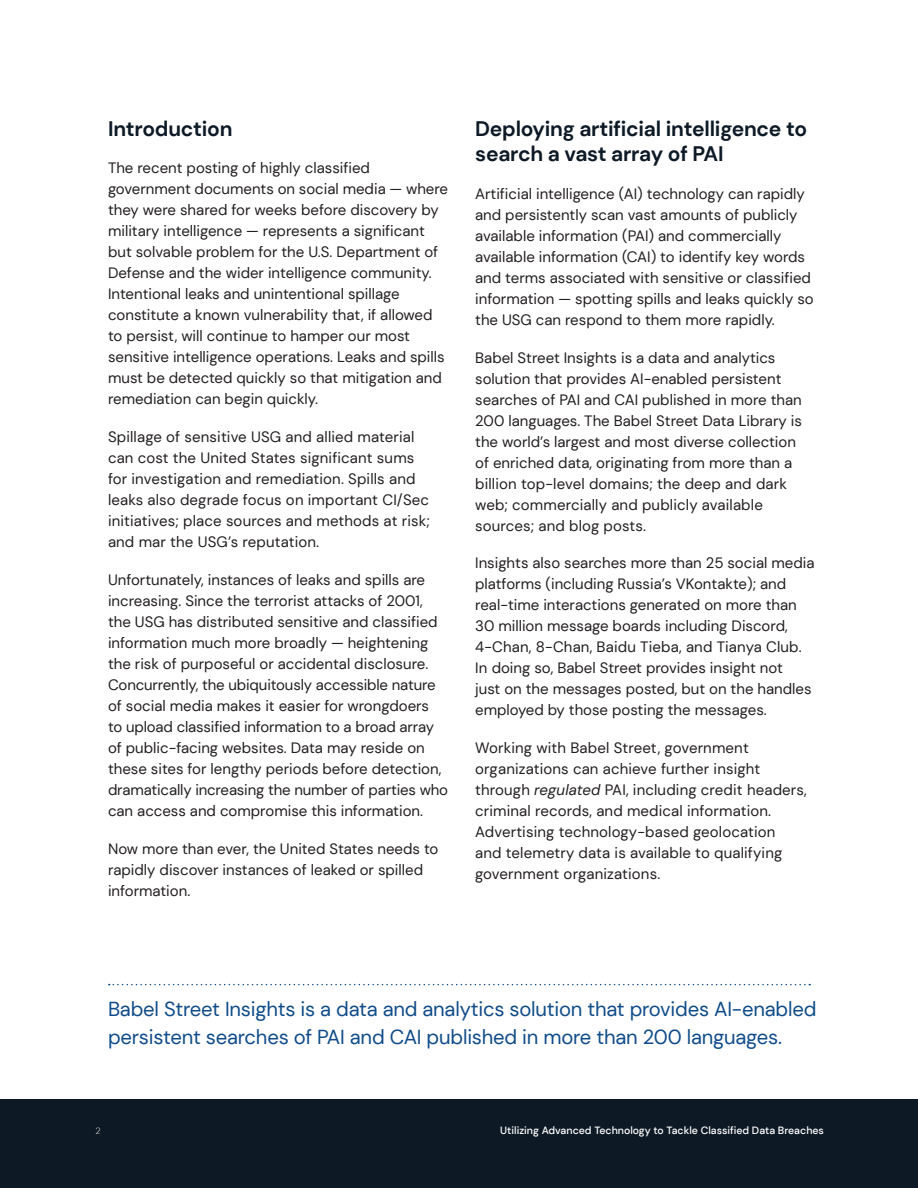
<style>
.page{position:relative;width:918px;height:1188px;background:#fff}
.page>*{position:absolute;margin:0;border:0;box-sizing:border-box;transform-origin:0 0}
.Body_Paragraphs{font:700 21px/25.5px "DM Sans";letter-spacing:-.01em;color:#0d1925}
.Body_Paragraphs-2{font:20.25px/28.5px "DM Sans";letter-spacing:-.01em;color:#104c89}
.Body_Paragraphs-3{font:15px/21px "DM Sans";color:#231f20}
.t1{font:500 10.5px "DM Sans";color:#fff}
.t2{font:300 9px "Lato";color:#fff}
.s1{font-style:italic}
</style>
<div class="page">
<div style="left:0;top:1099px;width:918px;height:89px;background:#0d1925"></div>
<svg style="left:109px;top:984px;width:701px;height:1px"></svg>
<p class="Body_Paragraphs" style="left:108px;top:115px;width:126px">Introduction</p>
<p class="Body_Paragraphs-3" style="left:108px;top:158px;width:342px">The recent posting of highly classified government documents on social media — where they were shared for weeks before discovery by military intelligence — represents a significant but solvable problem for the U.S. Department of Defense and the wider intelligence community.<br>Intentional leaks and unintentional spillage constitute a known vulnerability that, if allowed to persist, will continue to hamper our most sensitive intelligence operations. Leaks and spills must be detected quickly so that mitigation and remediation can begin quickly.</p>
<p class="Body_Paragraphs-3" style="left:108px;top:426px;width:323px">Spillage of sensitive USG and allied material can cost the United States significant sums for investigation and remediation. Spills and leaks also degrade focus on important CI/Sec initiatives; place sources and methods at risk; and mar the USG’s reputation.</p>
<p class="Body_Paragraphs-3" style="left:108px;top:569px;width:342px">Unfortunately, instances of leaks and spills are increasing. Since the terrorist attacks of 2001, the USG has distributed sensitive and classified information much more broadly — heightening the risk of purposeful or accidental disclosure.<br>Concurrently, the ubiquitously accessible nature of social media makes it easier for wrongdoers<br>to upload classified information to a broad array of public-facing websites. Data may reside on these sites for lengthy periods before detection, dramatically increasing the number of parties who can access and compromise this information.</p>
<p class="Body_Paragraphs-3" style="left:108px;top:838px;width:332px">Now more than ever, the United States needs to rapidly discover instances of leaked or spilled information.</p>
<p class="Body_Paragraphs" style="left:475px;top:115px;width:333px">Deploying artificial intelligence to search a vast array of PAI</p>
<p class="Body_Paragraphs-3" style="left:475px;top:183px;width:340px">Artificial intelligence (AI) technology can rapidly and persistently scan vast amounts of publicly available information (PAI) and commercially available information (CAI) to identify key words and terms associated with sensitive or classified information — spotting spills and leaks quickly so the USG can respond to them more rapidly.</p>
<p class="Body_Paragraphs-3" style="left:475px;top:347px;width:328px">Babel Street Insights is a data and analytics solution that provides AI-enabled persistent searches of PAI and CAI published in more than 200 languages. The Babel Street Data Library is the world’s largest and most diverse collection of enriched data, originating from more than a billion top-level domains; the deep and dark web; commercially and publicly available sources; and blog posts.</p>
<p class="Body_Paragraphs-3" style="left:475px;top:553px;width:341px">Insights also searches more than 25 social media platforms (including Russia’s VKontakte); and real-time interactions generated on more than 30 million message boards including Discord, 4-Chan, 8-Chan, Baidu Tieba, and Tianya Club.<br>In doing so, Babel Street provides insight not<br>just on the messages posted, but on the handles employed by those posting the messages.</p>
<p class="Body_Paragraphs-3" style="left:475px;top:737px;width:333px">Working with Babel Street, government organizations can achieve further insight through <span class="s1">regulated</span> PAI, including credit headers, criminal records, and medical information.<br>Advertising technology-based geolocation<br>and telemetry data is available to qualifying government organizations.</p>
<p class="Body_Paragraphs-2" style="left:108px;top:994px;width:710px">Babel Street Insights is a data and analytics solution that provides AI-enabled persistent searches of PAI and CAI published in more than 200 languages.</p>
<p class="t2" style="left:95px;top:1126px;width:7px">2</p>
<p class="t1" style="left:500px;top:1124px;width:325px">Utilizing Advanced Technology to Tackle Classified Data Breaches</p>
</div>
